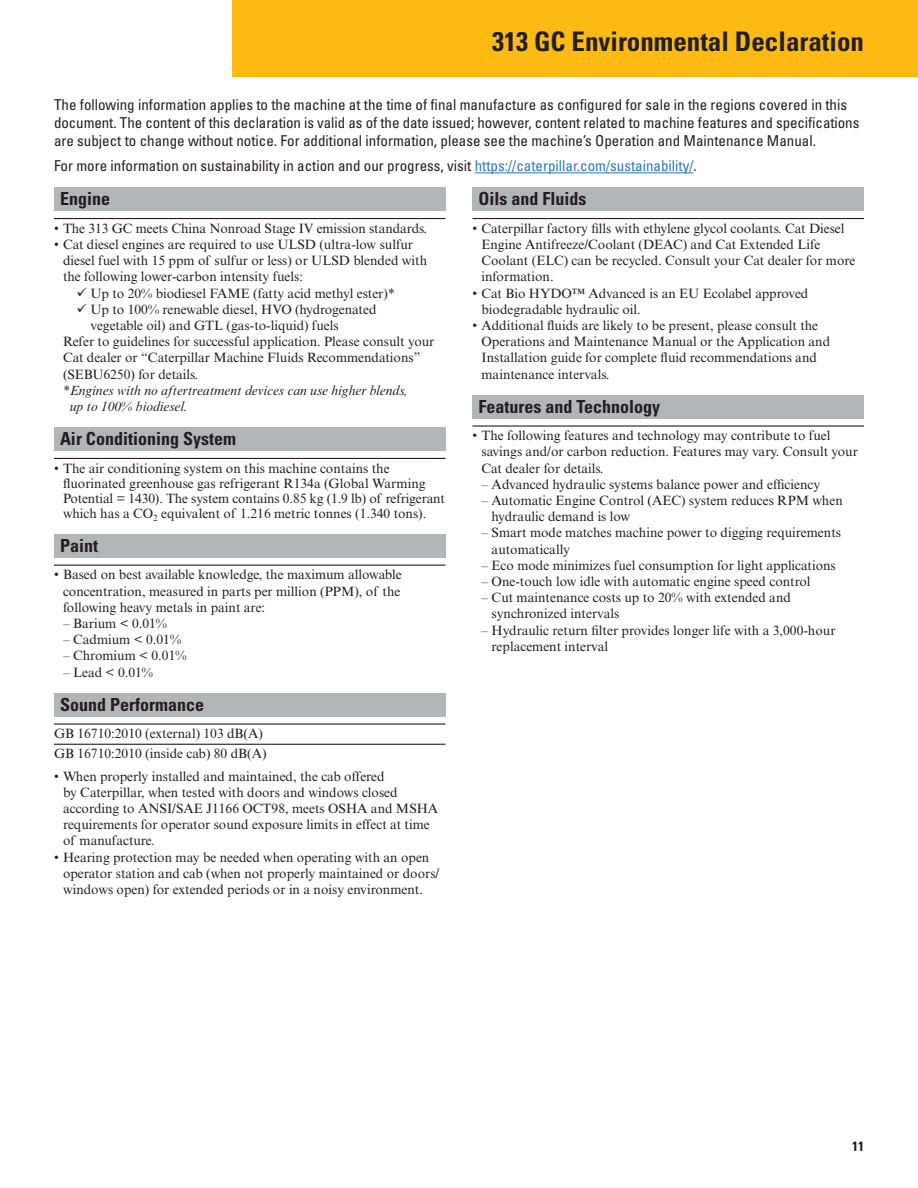
<style>
.page{position:relative;width:918px;height:1188px;background:#fff}
.page>*{position:absolute;margin:0;border:0;box-sizing:border-box;transform-origin:0 0}
.t1{font:700 condensed 27px "Univers LT Std";color:#231f20}
.t2{font:700 condensed 18px "Univers LT Std";color:#231f20}
.t3{font:condensed 15px/18px "Univers LT Std";color:#231f20}
.t4{font:13.5px/16.2px "Times New Roman MT Std";color:#231f20}
.t5{font:italic 13.5px/16.2px "Times New Roman MT Std";color:#231f20}
.t6{font:700 condensed 13.5px "Univers LT Std";color:#231f20}
.s1{color:#2e76bc}
</style>
<div class="page">
<div style="left:54px;top:188px;width:392px;height:23px;background:#b4b5b8"></div>
<hr style="left:54px;top:218px;width:392px;height:1px;background:#231f20">
<div style="left:54px;top:427px;width:392px;height:24px;background:#b4b5b8"></div>
<hr style="left:54px;top:458px;width:392px;height:1px;background:#231f20">
<div style="left:54px;top:534px;width:392px;height:24px;background:#b4b5b8"></div>
<hr style="left:54px;top:565px;width:392px;height:1px;background:#231f20">
<div style="left:54px;top:693px;width:392px;height:24px;background:#b4b5b8"></div>
<hr style="left:54px;top:724px;width:392px;height:1px;background:#231f20">
<hr style="left:54px;top:744px;width:392px;height:1px;background:#231f20">
<div style="left:472px;top:188px;width:392px;height:23px;background:#b4b5b8"></div>
<hr style="left:472px;top:218px;width:392px;height:1px;background:#231f20">
<div style="left:472px;top:395px;width:392px;height:24px;background:#b4b5b8"></div>
<hr style="left:472px;top:425px;width:392px;height:2px;background:#231f20">
<hr style="left:475px;top:172px;width:219px;height:1px;background:#2e76bc">
<div style="left:232px;top:0;width:686px;height:76px;background:#fcba13"></div>
<h1 class="t1" style="left:492px;top:25px;width:373px">313 GC Environmental Declaration</h1>
<p class="t3" style="left:54px;top:95px;width:807px">The following information applies to the machine at the time of final manufacture as configured for sale in the regions covered in this document. The content of this declaration is valid as of the date issued; however, content related to machine features and specifications are subject to change without notice. For additional information, please see the machine’s Operation and Maintenance Manual.</p>
<p class="t3" style="left:54px;top:157px;width:642px">For more information on sustainability in action and our progress, visit <span class="s1">https://caterpillar.com/sustainability/</span>.</p>
<h2 class="t2" style="left:60px;top:188px;width:52px">Engine</h2>
<p class="t4" style="left:54px;top:220px;width:375px">• The 313 GC meets China Nonroad Stage IV emission standards.</p>
<p class="t4" style="left:63px;top:236px;width:366px;text-indent:-9px">• Cat diesel engines are required to use ULSD (ultra-low sulfur diesel fuel with 15 ppm of sulfur or less) or ULSD blended with the following lower-carbon intensity fuels:</p>
<p class="t4" style="left:77px;top:285px;width:320px">✓ Up to 20% biodiesel FAME (fatty acid methyl ester)*</p>
<p class="t4" style="left:77px;top:301px;width:301px">✓ Up to 100% renewable diesel, HVO (hydrogenated</p>
<p class="t4" style="left:90px;top:317px;width:250px">vegetable oil) and GTL (gas-to-liquid) fuels</p>
<p class="t4" style="left:63px;top:333px;width:373px">Refer to guidelines for successful application. Please consult your</p>
<p class="t4" style="left:63px;top:350px;width:359px">Cat dealer or “Caterpillar Machine Fluids Recommendations”</p>
<p class="t4" style="left:63px;top:366px;width:137px">(SEBU6250) for details.</p>
<p class="t5" style="left:70px;top:382px;width:339px;text-indent:-7px">*Engines with no aftertreatment devices can use higher blends, up to 100% biodiesel.</p>
<h2 class="t2" style="left:60px;top:428px;width:178px">Air Conditioning System</h2>
<p class="t4" style="left:63px;top:461px;width:384px;line-height:15px;text-indent:-9px">• The air conditioning system on this machine contains the fluorinated greenhouse gas refrigerant R134a (Global Warming Potential = 1430). The system contains 0.85 kg (1.9 lb) of refrigerant which has a CO<sub>2</sub> equivalent of 1.216 metric tonnes (1.340 tons).</p>
<h2 class="t2" style="left:60px;top:534px;width:40px">Paint</h2>
<p class="t4" style="left:63px;top:567px;width:340px;text-align:justify;text-indent:-9px">• Based on best available knowledge, the maximum allowable concentration, measured in parts per million (PPM), of the following heavy metals in paint are:</p>
<p class="t4" style="left:63px;top:615px;width:106px">– Barium &lt; 0.01%</p>
<p class="t4" style="left:63px;top:631px;width:120px">– Cadmium &lt; 0.01%</p>
<p class="t4" style="left:63px;top:648px;width:125px">– Chromium &lt; 0.01%</p>
<p class="t4" style="left:63px;top:664px;width:92px">– Lead &lt; 0.01%</p>
<h2 class="t2" style="left:60px;top:693px;width:145px">Sound Performance</h2>
<p class="t4" style="left:54px;top:724px;width:214px;line-height:20.2px">GB 16710:2010 (external) 103 dB(A)<br>GB 16710:2010 (inside cab) 80 dB(A)</p>
<p class="t4" style="left:63px;top:768px;width:377px;text-indent:-9px">• When properly installed and maintained, the cab offered<br>by Caterpillar, when tested with doors and windows closed according to ANSI/SAE J1166 OCT98, meets OSHA and MSHA requirements for operator sound exposure limits in effect at time of manufacture.</p>
<p class="t4" style="left:63px;top:849px;width:378px;text-indent:-9px">• Hearing protection may be needed when operating with an open operator station and cab (when not properly maintained or doors/ windows open) for extended periods or in a noisy environment.</p>
<h2 class="t2" style="left:478px;top:188px;width:109px">Oils and Fluids</h2>
<p class="t4" style="left:482px;top:220px;width:375px;text-indent:-9px">• Caterpillar factory fills with ethylene glycol coolants. Cat Diesel Engine Antifreeze/Coolant (DEAC) and Cat Extended Life Coolant (ELC) can be recycled. Consult your Cat dealer for more information.</p>
<p class="t4" style="left:482px;top:285px;width:328px;text-indent:-9px">• Cat Bio HYDO™ Advanced is an EU Ecolabel approved biodegradable hydraulic oil.</p>
<p class="t4" style="left:482px;top:317px;width:350px;text-indent:-9px">• Additional fluids are likely to be present, please consult the Operations and Maintenance Manual or the Application and Installation guide for complete fluid recommendations and maintenance intervals.</p>
<h2 class="t2" style="left:478px;top:395px;width:183px">Features and Technology</h2>
<p class="t4" style="left:482px;top:428px;width:378px;text-indent:-9px">• The following features and technology may contribute to fuel savings and/or carbon reduction. Features may vary. Consult your<br>Cat dealer for details.</p>
<p class="t4" style="left:482px;top:476px;width:340px">– Advanced hydraulic systems balance power and efficiency</p>
<p class="t4" style="left:492px;top:492px;width:353px;text-indent:-10px">– Automatic Engine Control (AEC) system reduces RPM when hydraulic demand is low</p>
<p class="t4" style="left:492px;top:525px;width:351px;text-indent:-10px">– Smart mode matches machine power to digging requirements automatically</p>
<p class="t4" style="left:482px;top:557px;width:356px">– Eco mode minimizes fuel consumption for light applications</p>
<p class="t4" style="left:482px;top:573px;width:331px">– One-touch low idle with automatic engine speed control</p>
<p class="t4" style="left:492px;top:590px;width:301px;text-indent:-10px">– Cut maintenance costs up to 20% with extended and synchronized intervals</p>
<p class="t4" style="left:492px;top:622px;width:345px;text-indent:-10px">– Hydraulic return filter provides longer life with a 3,000-hour replacement interval</p>
<p class="t6" style="left:852px;top:1138px;width:13px">11</p>
</div>
